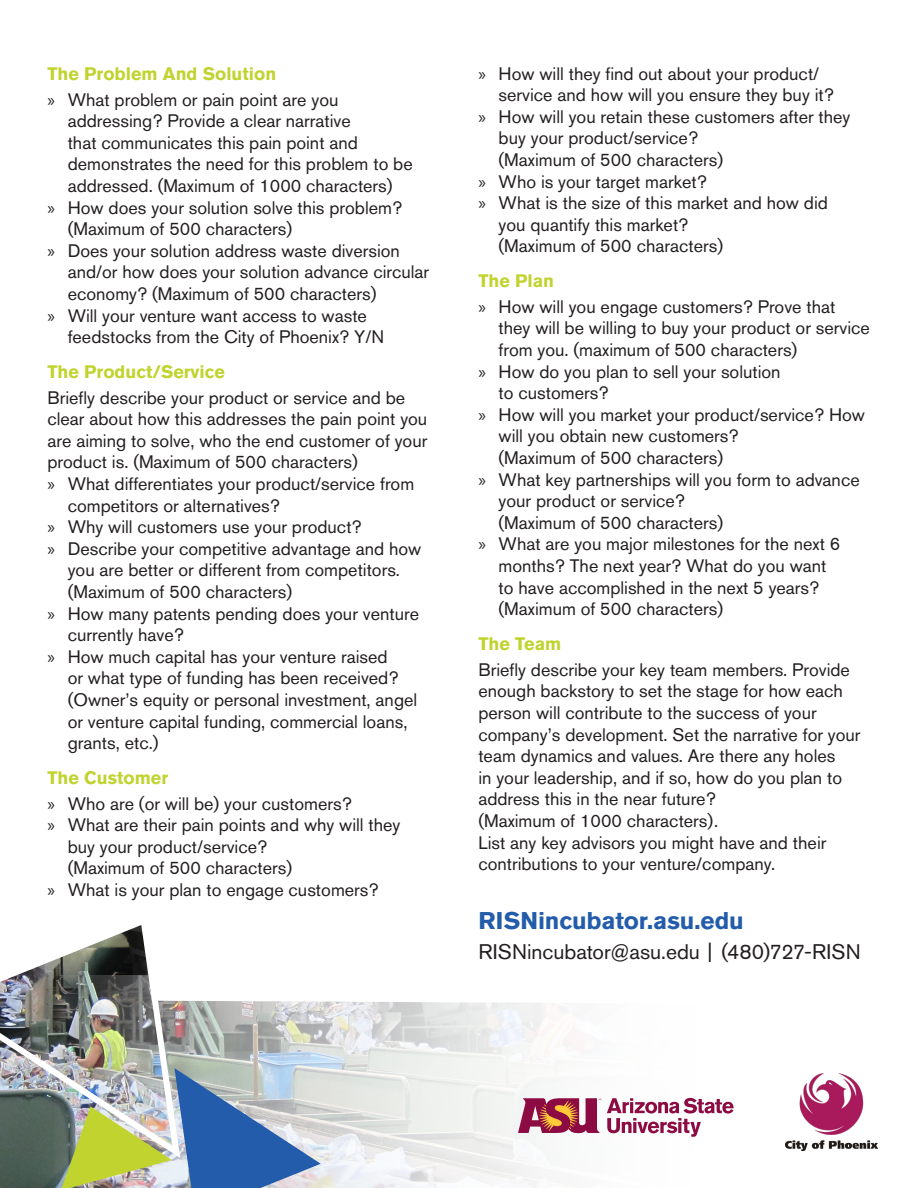
<style>
.page{position:relative;width:918px;height:1188px;background:#fff}
.page>*{position:absolute;margin:0;border:0;box-sizing:border-box;transform-origin:0 0}
.t1{font:700 24px "Akzidenz Grotesk BQ";letter-spacing:-.005em;color:#235caa}
.t2{font:21px "Akzidenz Grotesk BQ";color:#231f20}
.t3{font:18px/21.6px "Akzidenz Grotesk BQ";color:#231f20}
.t4{font:700 18px "Akzidenz Grotesk BQ";color:#c1d32f}
.s1{font-family:"Myriad Pro"}
</style>
<div class="page">
<img style="left:0;top:1160px;width:54px;height:28px">
<svg style="left:54px;top:1000px;width:637px;height:188px"></svg>
<svg style="left:62px;top:1068px;width:259px;height:120px;background:#819cb2"></svg>
<img style="left:786px;top:1074px;width:91px;height:76px">
<svg style="left:607px;top:1098px;width:127px;height:39px"></svg>
<svg style="left:518px;top:1098px;width:83px;height:36px"></svg>
<img style="left:0;top:925px;width:185px;height:235px">
<p class="t4" style="left:47px;top:63px;width:230px">The Problem And Solution</p>
<p class="t3" style="left:68px;top:88px;width:347px;text-indent:-20px"><span class="s1">»</span> What problem or pain point are you addressing? Provide a clear narrative<br>that communicates this pain point and demonstrates the need for this problem to be addressed. (Maximum of 1000 characters)</p>
<p class="t3" style="left:68px;top:196px;width:336px;text-indent:-20px"><span class="s1">»</span> How does your solution solve this problem? (Maximum of 500 characters)</p>
<p class="t3" style="left:68px;top:240px;width:363px;text-indent:-20px"><span class="s1">»</span> Does your solution address waste diversion and/or how does your solution advance circular economy? (Maximum of 500 characters)</p>
<p class="t3" style="left:68px;top:304px;width:318px;text-indent:-20px"><span class="s1">»</span> Will your venture want access to waste feedstocks from the City of Phoenix? Y/N</p>
<p class="t4" style="left:47px;top:361px;width:179px">The Product/Service</p>
<p class="t3" style="left:47px;top:386px;width:381px">Briefly describe your product or service and be clear about how this addresses the pain point you are aiming to solve, who the end customer of your product is. (Maximum of 500 characters)</p>
<p class="t3" style="left:68px;top:473px;width:348px;text-indent:-20px"><span class="s1">»</span> What differentiates your product/service from competitors or alternatives?</p>
<p class="t3" style="left:47px;top:516px;width:316px"><span class="s1">»</span> Why will customers use your product?</p>
<p class="t3" style="left:68px;top:538px;width:355px;text-indent:-20px"><span class="s1">»</span> Describe your competitive advantage and how you are better or different from competitors. (Maximum of 500 characters)</p>
<p class="t3" style="left:68px;top:602px;width:353px;text-indent:-20px"><span class="s1">»</span> How many patents pending does your venture currently have?</p>
<p class="t3" style="left:68px;top:646px;width:351px;text-indent:-20px"><span class="s1">»</span> How much capital has your venture raised<br>or what type of funding has been received? (Owner’s equity or personal investment, angel or venture capital funding, commercial loans, grants, etc.)</p>
<p class="t4" style="left:47px;top:767px;width:122px">The Customer</p>
<p class="t3" style="left:47px;top:792px;width:306px"><span class="s1">»</span> Who are (or will be) your customers?</p>
<p class="t3" style="left:68px;top:814px;width:334px;text-indent:-20px"><span class="s1">»</span> What are their pain points and why will they buy your product/service?<br>(Maximum of 500 characters)</p>
<p class="t3" style="left:47px;top:879px;width:333px"><span class="s1">»</span> What is your plan to engage customers?</p>
<p class="t3" style="left:499px;top:62px;width:337px;text-indent:-20px"><span class="s1">»</span> How will they find out about your product/ service and how will you ensure they buy it?</p>
<p class="t3" style="left:499px;top:106px;width:353px;text-indent:-20px"><span class="s1">»</span> How will you retain these customers after they buy your product/service?<br>(Maximum of 500 characters)</p>
<p class="t3" style="left:478px;top:170px;width:230px"><span class="s1">»</span> Who is your target market?</p>
<p class="t3" style="left:499px;top:192px;width:331px;text-indent:-20px"><span class="s1">»</span> What is the size of this market and how did you quantify this market?<br>(Maximum of 500 characters)</p>
<p class="t4" style="left:478px;top:270px;width:77px">The Plan</p>
<p class="t3" style="left:499px;top:296px;width:373px;text-indent:-20px"><span class="s1">»</span> How will you engage customers? Prove that they will be willing to buy your product or service from you. (maximum of 500 characters)</p>
<p class="t3" style="left:499px;top:360px;width:284px;text-indent:-20px"><span class="s1">»</span> How do you plan to sell your solution to customers?</p>
<p class="t3" style="left:499px;top:404px;width:368px;text-indent:-20px"><span class="s1">»</span> How will you market your product/service? How will you obtain new customers?<br>(Maximum of 500 characters)</p>
<p class="t3" style="left:499px;top:468px;width:363px;text-indent:-20px"><span class="s1">»</span> What key partnerships will you form to advance your product or service?<br>(Maximum of 500 characters)</p>
<p class="t3" style="left:499px;top:533px;width:343px;text-indent:-20px"><span class="s1">»</span> What are you major milestones for the next 6 months? The next year? What do you want to have accomplished in the next 5 years? (Maximum of 500 characters)</p>
<p class="t4" style="left:478px;top:633px;width:84px">The Team</p>
<p class="t3" style="left:478px;top:659px;width:384px">Briefly describe your key team members. Provide enough backstory to set the stage for how each person will contribute to the success of your company’s development. Set the narrative for your team dynamics and values. Are there any holes<br>in your leadership, and if so, how do you plan to address this in the near future?<br>(Maximum of 1000 characters).</p>
<p class="t3" style="left:478px;top:831px;width:349px">List any key advisors you might have and their contributions to your venture/company.</p>
<p class="t1" style="left:478px;top:906px;width:267px">RISNincubator.asu.edu</p>
<p class="t2" style="left:478px;top:939px;width:384px">RISNincubator@asu.edu | (480)727-RISN</p>
</div>
